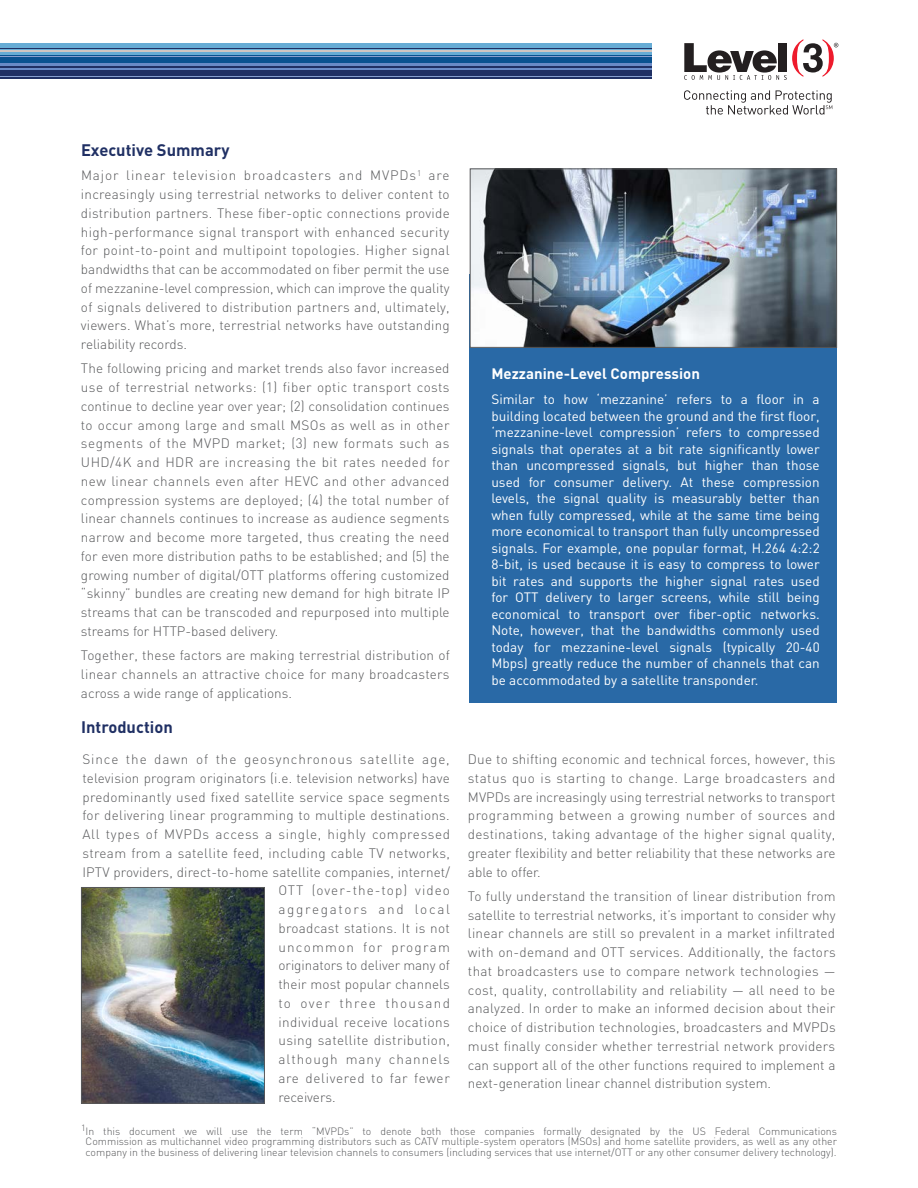
<style>
.page{position:relative;width:918px;height:1188px;background:#fff}
.page>*{position:absolute;margin:0;border:0;box-sizing:border-box;transform-origin:0 0}
.Colored_Heading{font:700 16.5px "DIN";color:#203064}
.Pull_Quote{font:700 15px "DIN";color:#fff}
.Body_Copy{font:300 13.5px/18.8px "DIN";letter-spacing:.015em;color:#57585a;text-align:justify}
.Pull_Quote-2{font:13.5px/16.5px "DIN";color:#fff;text-align:justify}
.Body_Copy-2{font:300 13.5px "DIN";letter-spacing:.045em;color:#57585a}
.Body_Copy-3{font:300 13.5px "DIN";letter-spacing:.065em;color:#57585a}
.Body_Copy-4{font:300 13.5px "DIN";letter-spacing:.075em;color:#57585a}
.Body_Copy-5{font:300 13.5px "DIN";letter-spacing:.05em;color:#57585a}
.Body_Copy-6{font:300 13.5px "DIN";letter-spacing:.13em;color:#57585a}
.Body_Copy-7{font:300 13.5px "DIN";letter-spacing:.1em;color:#57585a}
.Body_Copy-8{font:300 13.5px "DIN";letter-spacing:.095em;color:#57585a}
.Body_Copy-9{font:300 13.5px "DIN";letter-spacing:-.005em;color:#57585a}
.t1{font:300 10.5px/10.5px "DIN";color:#57585a;text-align:center}
</style>
<div class="page">
<div style="left:0;top:44px;width:651px;height:11px;background:#66acd5"></div>
<div style="left:0;top:62px;width:651px;height:8px;background:#698ac6"></div>
<div style="left:0;top:70px;width:651px;height:8px;background:#203064"></div>
<hr style="left:0;top:66px;width:651px;height:2px;background:#203064">
<hr style="left:0;top:48px;width:651px;height:1px;background:#203064">
<div style="left:0;top:55px;width:651px;height:7px;background:#0a5290"></div>
<hr style="left:0;top:76px;width:651px;height:1px;background:#869ece">
<hr style="left:0;top:56px;width:651px;height:1px;background:#869ece">
<hr style="left:0;top:51px;width:651px;height:1px;background:#d0c6c2">
<svg style="left:684px;top:39px;width:154px;height:41px"></svg>
<svg style="left:684px;top:90px;width:148px;height:25px"></svg>
<img style="left:83px;top:889px;width:180px;height:213px">
<div style="left:81px;top:887px;width:184px;height:217px;border:1px solid #57585a"></div>
<div style="left:470px;top:274px;width:367px;height:429px;background:#2969a6"></div>
<img style="left:472px;top:170px;width:363px;height:176px">
<div style="left:470px;top:168px;width:367px;height:180px;border:1px solid #57585a"></div>
<p class="Colored_Heading" style="left:81px;top:140px;width:150px">Executive Summary</p>
<p class="Body_Copy" style="left:81px;top:166px;width:370px">Major linear television broadcasters and MVPDs<sup>1</sup> are increasingly using terrestrial networks to deliver content to distribution partners. These fiber-optic connections provide high-performance signal transport with enhanced security for point-to-point and multipoint topologies. Higher signal bandwidths that can be accommodated on fiber permit the use of mezzanine-level compression, which can improve the quality of signals delivered to distribution partners and, ultimately, viewers. What’s more, terrestrial networks have outstanding reliability records.</p>
<p class="Body_Copy" style="left:81px;top:359px;width:370px">The following pricing and market trends also favor increased use of terrestrial networks: (1) fiber optic transport costs continue to decline year over year; (2) consolidation continues to occur among large and small MSOs as well as in other segments of the MVPD market; (3) new formats such as UHD/4K and HDR are increasing the bit rates needed for new linear channels even after HEVC and other advanced compression systems are deployed; (4) the total number of linear channels continues to increase as audience segments narrow and become more targeted, thus creating the need for even more distribution paths to be established; and (5) the growing number of digital/OTT platforms offering customized “skinny” bundles are creating new demand for high bitrate IP streams that can be transcoded and repurposed into multiple streams for HTTP-based delivery.</p>
<p class="Body_Copy" style="left:81px;top:646px;width:370px">Together, these factors are making terrestrial distribution of linear channels an attractive choice for many broadcasters across a wide range of applications.</p>
<p class="Colored_Heading" style="left:81px;top:716px;width:93px">Introduction</p>
<p class="Pull_Quote" style="left:491px;top:364px;width:210px">Mezzanine-Level Compression</p>
<p class="Pull_Quote-2" style="left:491px;top:391px;width:330px">Similar to how ‘mezzanine’ refers to a floor in a building located between the ground and the first floor, ‘mezzanine-level compression’ refers to compressed signals that operates at a bit rate significantly lower than uncompressed signals, but higher than those used for consumer delivery. At these compression levels, the signal quality is measurably better than when fully compressed, while at the same time being more economical to transport than fully uncompressed signals. For example, one popular format, H.264 4:2:2<br>8-bit, is used because it is easy to compress to lower bit rates and supports the higher signal rates used for OTT delivery to larger screens, while still being economical to transport over fiber-optic networks.<br>Note, however, that the bandwidths commonly used today for mezzanine-level signals (typically 20-40<br>Mbps) greatly reduce the number of channels that can be accommodated by a satellite transponder.</p>
<p class="Body_Copy-3" style="left:82px;top:751px;width:369px">Since the dawn of the geosynchronous satellite age,</p>
<p class="Body_Copy" style="left:82px;top:768px;width:369px">television program originators (i.e. television networks) have</p>
<p class="Body_Copy" style="left:82px;top:787px;width:369px">predominantly used fixed satellite service space segments</p>
<p class="Body_Copy" style="left:82px;top:806px;width:369px">for delivering linear programming to multiple destinations.</p>
<p class="Body_Copy-2" style="left:82px;top:826px;width:369px">All types of MVPDs access a single, highly compressed</p>
<p class="Body_Copy" style="left:82px;top:843px;width:369px">stream from a satellite feed, including cable TV networks,</p>
<p class="Body_Copy" style="left:82px;top:862px;width:369px">IPTV providers, direct-to-home satellite companies, internet/</p>
<p class="Body_Copy-4" style="left:278px;top:882px;width:173px">OTT (over-the-top) video</p>
<p class="Body_Copy-6" style="left:278px;top:901px;width:173px">aggregators and local</p>
<p class="Body_Copy" style="left:278px;top:918px;width:173px">broadcast stations. It is not</p>
<p class="Body_Copy-8" style="left:278px;top:938px;width:173px">uncommon for program</p>
<p class="Body_Copy" style="left:278px;top:956px;width:173px">originators to deliver many of</p>
<p class="Body_Copy" style="left:278px;top:975px;width:173px">their most popular channels</p>
<p class="Body_Copy-7" style="left:278px;top:995px;width:173px">to over three thousand</p>
<p class="Body_Copy" style="left:278px;top:1012px;width:173px">individual receive locations</p>
<p class="Body_Copy" style="left:278px;top:1031px;width:173px">using satellite distribution,</p>
<p class="Body_Copy-4" style="left:278px;top:1051px;width:173px">although many channels</p>
<p class="Body_Copy-5" style="left:278px;top:1070px;width:173px">are delivered to far fewer</p>
<p class="Body_Copy-9" style="left:278px;top:1088px;width:59px">receivers.</p>
<p class="Body_Copy" style="left:468px;top:750px;width:369px">Due to shifting economic and technical forces, however, this status quo is starting to change. Large broadcasters and MVPDs are increasingly using terrestrial networks to transport programming between a growing number of sources and destinations, taking advantage of the higher signal quality, greater flexibility and better reliability that these networks are able to offer.</p>
<p class="Body_Copy" style="left:468px;top:886px;width:369px">To fully understand the transition of linear distribution from satellite to terrestrial networks, it’s important to consider why linear channels are still so prevalent in a market infiltrated with on-demand and OTT services. Additionally, the factors that broadcasters use to compare network technologies — cost, quality, controllability and reliability — all need to be analyzed. In order to make an informed decision about their choice of distribution technologies, broadcasters and MVPDs must finally consider whether terrestrial network providers can support all of the other functions required to implement a next-generation linear channel distribution system.</p>
<p class="t1" style="left:81px;top:1125px;width:758px"><sup>1</sup>In this document we will use the term “MVPDs” to denote both those companies formally designated by the US Federal Communications<br>Commission as multichannel video programming distributors such as CATV multiple-system operators (MSOs) and home satellite providers, as well as any other company in the business of delivering linear television channels to consumers (including services that use internet/OTT or any other consumer delivery technology).</p>
</div>
